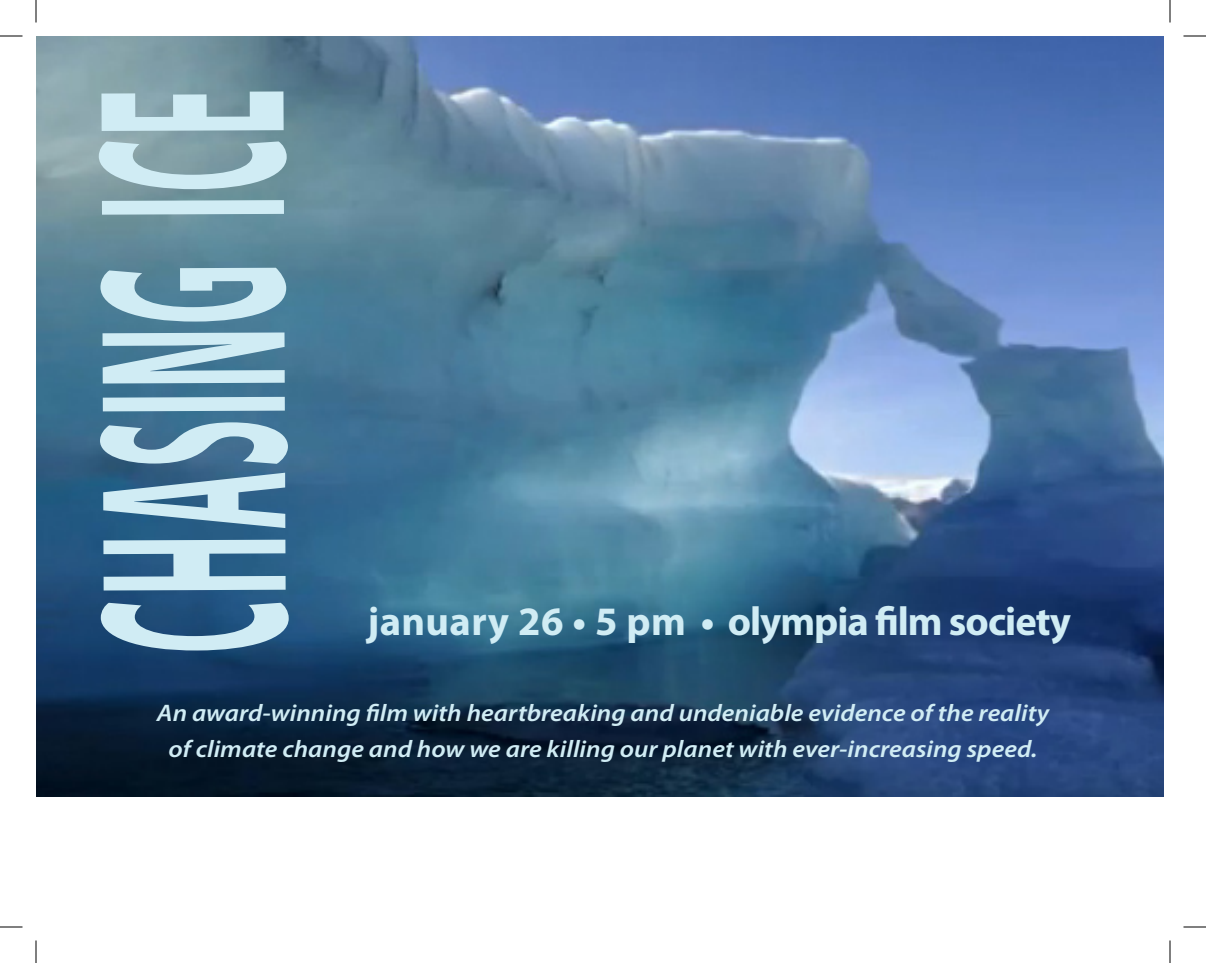
<style>
.page{position:relative;width:1206px;height:963px;background:#fff}
.page>*{position:absolute;margin:0;border:0;box-sizing:border-box;transform-origin:0 0}
.t1{font:700 270px "Myriad Pro";letter-spacing:.01em;color:#d0ecf4;scale:.33 1}
.t2{font:700 40.5px "Myriad Pro";letter-spacing:-.025em;color:#d0ecf4}
.t3{font:italic 600 24px "Myriad Pro";color:#d0ecf4;scale:1.1 1}
</style>
<div class="page">
<img style="left:36px;top:36px;width:1127px;height:760px">
<svg style="left:0;top:36px;width:22px;height:1px"></svg>
<svg style="left:1184px;top:36px;width:22px;height:1px"></svg>
<svg style="left:0;top:927px;width:22px;height:1px"></svg>
<svg style="left:1184px;top:927px;width:22px;height:1px"></svg>
<svg style="left:36px;top:0;width:1px;height:22px"></svg>
<svg style="left:36px;top:940px;width:1px;height:23px"></svg>
<svg style="left:1170px;top:0;width:1px;height:22px"></svg>
<svg style="left:1170px;top:940px;width:1px;height:23px"></svg>
<p class="t1" style="left:18px;top:653px;width:1719px;rotate:-90deg">chaSING ICE</p>
<p class="t2" style="left:368px;top:595px;width:705px">january 26 • 5 pm • olympia film society</p>
<p class="t3" style="left:157px;top:698px;width:813px">An award-winning film with heartbreaking and undeniable evidence of the reality</p>
<p class="t3" style="left:169px;top:734px;width:791px">of climate change and how we are killing our planet with ever-increasing speed.</p>
</div>
